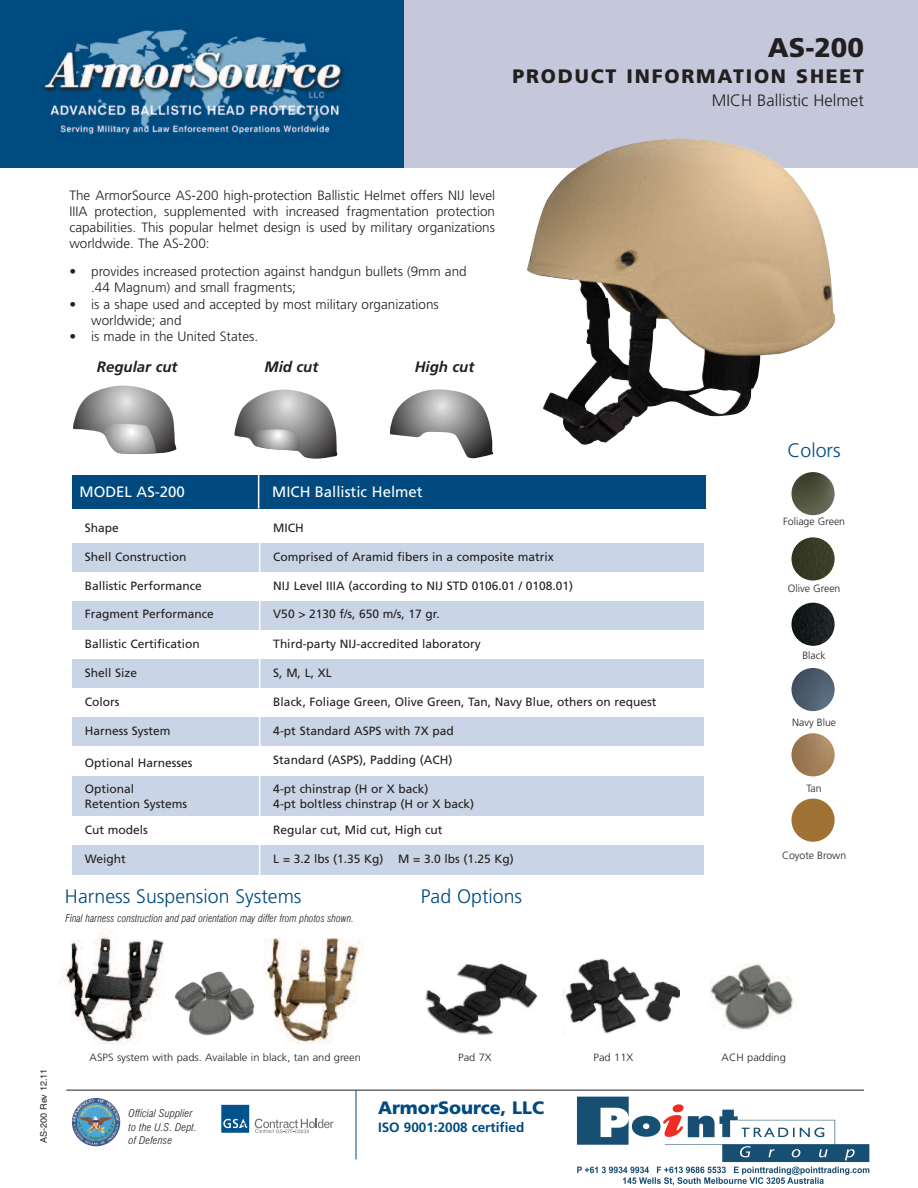
<style>
.page{position:relative;width:918px;height:1188px;background:#fff}
.page>*{position:absolute;margin:0;border:0;box-sizing:border-box;transform-origin:0 0}
.t1{font:900 27px "Frutiger";color:#231f20}
.t2{font:300 19.5px "Frutiger";color:#004a7f}
.t3{font:900 19.5px "Frutiger";letter-spacing:.09em;color:#231f20}
.t4{font:900 18px "Frutiger";color:#004a7f}
.t5{font:300 16.5px "Frutiger";color:#231f20}
.t6{font:15px "Frutiger";color:#fff}
.t7{font:italic 700 15px "Frutiger";color:#231f20}
.t8{font:300 13.5px/16.2px "Frutiger";color:#231f20}
.t9{font:700 13.5px "Frutiger";color:#004a7f}
.t10{font:12px/14.4px "Frutiger";color:#231f20}
.t11{font:300 10.5px "Frutiger";color:#231f20;scale:1.05 1}
.t12{font:italic 300 condensed 10.5px "Swiss 721 BT";color:#231f20}
.t13{font:300 10.5px "Frutiger";color:#231f20}
.t14{font:italic 300 condensed 10.5px/13.5px "Swiss 721 BT";color:#231f20;scale:1.09 1}
.t15{font:9px "Helvetica";color:#231f20}
</style>
<div class="page">
<svg style="left:235px;top:389px;width:103px;height:70px"></svg>
<svg style="left:390px;top:389px;width:103px;height:70px"></svg>
<svg style="left:73px;top:386px;width:104px;height:68px"></svg>
<div style="left:363px;top:0;width:555px;height:168px;background:#c5c8da"></div>
<img style="left:0;top:0;width:404px;height:168px">
<div style="left:72px;top:543px;width:188px;height:29px;background:#c9d5e6"></div>
<div style="left:260px;top:543px;width:444px;height:29px;background:#c9d5e6"></div>
<div style="left:72px;top:601px;width:188px;height:29px;background:#c9d5e6"></div>
<div style="left:260px;top:601px;width:444px;height:29px;background:#c9d5e6"></div>
<div style="left:72px;top:659px;width:188px;height:29px;background:#c9d5e6"></div>
<div style="left:260px;top:659px;width:444px;height:29px;background:#c9d5e6"></div>
<div style="left:72px;top:717px;width:188px;height:29px;background:#c9d5e6"></div>
<div style="left:260px;top:717px;width:444px;height:29px;background:#c9d5e6"></div>
<div style="left:72px;top:776px;width:188px;height:41px;background:#c9d5e6"></div>
<div style="left:260px;top:776px;width:444px;height:41px;background:#c9d5e6"></div>
<div style="left:72px;top:846px;width:188px;height:29px;background:#c9d5e6"></div>
<div style="left:260px;top:846px;width:444px;height:29px;background:#c9d5e6"></div>
<hr style="left:259px;top:514px;width:1px;height:361px;background:#fff">
<div style="left:72px;top:475px;width:187px;height:34px;background:#004a7f"></div>
<div style="left:259px;top:475px;width:446px;height:34px;background:#004a7f"></div>
<hr style="left:258px;top:475px;width:1px;height:34px;background:#fff">
<hr style="left:66px;top:1090px;width:798px;height:1px;background:#231f20">
<hr style="left:356px;top:1090px;width:1px;height:69px;background:#004a7f">
<img style="left:72px;top:1098px;width:48px;height:48px;border-radius:50%">
<svg style="left:221px;top:1105px;width:28px;height:28px"></svg>
<svg style="left:255px;top:1119px;width:79px;height:14px"></svg>
<img style="left:791px;top:472px;width:44px;height:43px;border-radius:50%">
<img style="left:791px;top:603px;width:44px;height:43px;border-radius:50%">
<img style="left:791px;top:668px;width:44px;height:43px;border-radius:50%">
<img style="left:791px;top:537px;width:44px;height:44px;border-radius:50%">
<img style="left:791px;top:733px;width:44px;height:43px;border-radius:50%">
<div style="left:791px;top:799px;width:44px;height:43px;background:#9f7234;border-radius:50%"></div>
<img style="left:527px;top:138px;width:308px;height:307px">
<img style="left:710px;top:963px;width:84px;height:68px">
<img style="left:425px;top:963px;width:112px;height:72px">
<img style="left:565px;top:958px;width:114px;height:76px">
<img style="left:59px;top:928px;width:105px;height:117px">
<img style="left:263px;top:938px;width:100px;height:106px">
<img style="left:175px;top:972px;width:80px;height:63px">
<img style="left:576px;top:1096px;width:294px;height:90px">
<h1 class="t1" style="left:768px;top:36px;width:98px">AS-200</h1>
<h2 class="t3" style="left:512px;top:69px;width:353px">PRODUCT INFORMATION SHEET</h2>
<h3 class="t5" style="left:712px;top:93px;width:154px">MICH Ballistic Helmet</h3>
<p class="t8" style="left:69px;top:188px;width:427px;text-align:justify">The ArmorSource AS-200 high-protection Ballistic Helmet offers NIJ level IIIA protection, supplemented with increased fragmentation protection capabilities. This popular helmet design is used by military organizations worldwide. The AS-200:</p>
<p class="t8" style="left:91px;top:264px;width:377px;text-indent:-22px">• provides increased protection against handgun bullets (9mm and .44 Magnum) and small fragments;</p>
<p class="t8" style="left:91px;top:297px;width:349px;text-indent:-22px">• is a shape used and accepted by most military organizations worldwide; and</p>
<p class="t8" style="left:69px;top:329px;width:190px">• is made in the United States.</p>
<p class="t7" style="left:97px;top:361px;width:82px">Regular cut</p>
<p class="t7" style="left:265px;top:361px;width:55px">Mid cut</p>
<p class="t7" style="left:415px;top:361px;width:61px">High cut</p>
<p class="t6" style="left:80px;top:485px;width:107px">MODEL AS-200</p>
<p class="t6" style="left:272px;top:485px;width:152px">MICH Ballistic Helmet</p>
<h2 class="t2" style="left:788px;top:442px;width:55px">Colors</h2>
<p class="t10" style="left:85px;top:521px;width:36px">Shape</p>
<p class="t10" style="left:273px;top:521px;width:32px">MICH</p>
<p class="t10" style="left:85px;top:550px;width:103px">Shell Construction</p>
<p class="t10" style="left:273px;top:550px;width:282px">Comprised of Aramid fibers in a composite matrix</p>
<p class="t10" style="left:85px;top:579px;width:119px">Ballistic Performance</p>
<p class="t10" style="left:273px;top:579px;width:301px">NIJ Level IIIA (according to NIJ STD 0106.01 / 0108.01)</p>
<p class="t10" style="left:85px;top:608px;width:131px">Fragment Performance</p>
<p class="t10" style="left:273px;top:608px;width:168px">V50 &gt; 2130 f/s, 650 m/s, 17 gr.</p>
<p class="t10" style="left:85px;top:637px;width:117px">Ballistic Certification</p>
<p class="t10" style="left:273px;top:637px;width:209px">Third-party NIJ-accredited laboratory</p>
<p class="t10" style="left:85px;top:666px;width:54px">Shell Size</p>
<p class="t10" style="left:273px;top:666px;width:60px">S, M, L, XL</p>
<p class="t10" style="left:85px;top:695px;width:36px">Colors</p>
<p class="t10" style="left:273px;top:695px;width:385px">Black, Foliage Green, Olive Green, Tan, Navy Blue, others on request</p>
<p class="t10" style="left:85px;top:724px;width:87px">Harness System</p>
<p class="t10" style="left:273px;top:724px;width:182px">4-pt Standard ASPS with 7X pad</p>
<p class="t10" style="left:85px;top:756px;width:109px">Optional Harnesses</p>
<p class="t10" style="left:273px;top:753px;width:181px">Standard (ASPS), Padding (ACH )</p>
<p class="t10" style="left:85px;top:783px;width:104px">Optional<br>Retention Systems</p>
<p class="t10" style="left:273px;top:783px;width:202px">4-pt chinstrap (H or X back)<br>4-pt boltless chinstrap (H or X back)</p>
<p class="t10" style="left:85px;top:824px;width:65px">Cut models</p>
<p class="t10" style="left:273px;top:824px;width:171px">Regular cut, Mid cut, High cut</p>
<p class="t10" style="left:85px;top:853px;width:42px">Weight</p>
<p class="t10" style="left:273px;top:853px;width:242px">L = 3.2 lbs (1.35 Kg) M = 3.0 lbs (1.25 Kg)</p>
<h2 class="t2" style="left:65px;top:888px;width:238px">Harness Suspension Systems</h2>
<h2 class="t2" style="left:421px;top:888px;width:103px">Pad Options</h2>
<p class="t12" style="left:66px;top:914px;width:290px">Final harness construction and pad orientation may differ from photos shown.</p>
<p class="t13" style="left:783px;top:517px;width:63px">Foliage Green</p>
<p class="t13" style="left:788px;top:584px;width:54px">Olive Green</p>
<p class="t13" style="left:802px;top:651px;width:25px">Black</p>
<p class="t13" style="left:792px;top:718px;width:46px">Navy Blue</p>
<p class="t13" style="left:807px;top:784px;width:17px">Tan</p>
<p class="t13" style="left:782px;top:851px;width:66px">Coyote Brown</p>
<p class="t15" style="left:40px;top:1143px;width:75px;rotate:-90deg">AS-200 Rev 12.11</p>
<p class="t11" style="left:90px;top:1053px;width:260px">ASPS system with pads. Available in black, tan and green</p>
<p class="t14" style="left:129px;top:1107px;width:64px">Official Supplier to the U.S. Dept.</p>
<p class="t14" style="left:129px;top:1134px;width:41px">of Defense</p>
<p class="t11" style="left:458px;top:1053px;width:33px">Pad 7X</p>
<p class="t11" style="left:594px;top:1053px;width:39px">Pad 11X</p>
<p class="t11" style="left:722px;top:1053px;width:63px">ACH padding</p>
<h3 class="t4" style="left:378px;top:1100px;width:168px">ArmorSource, LLC</h3>
<p class="t9" style="left:378px;top:1122px;width:148px">ISO 9001:2008 certified</p>
</div>
